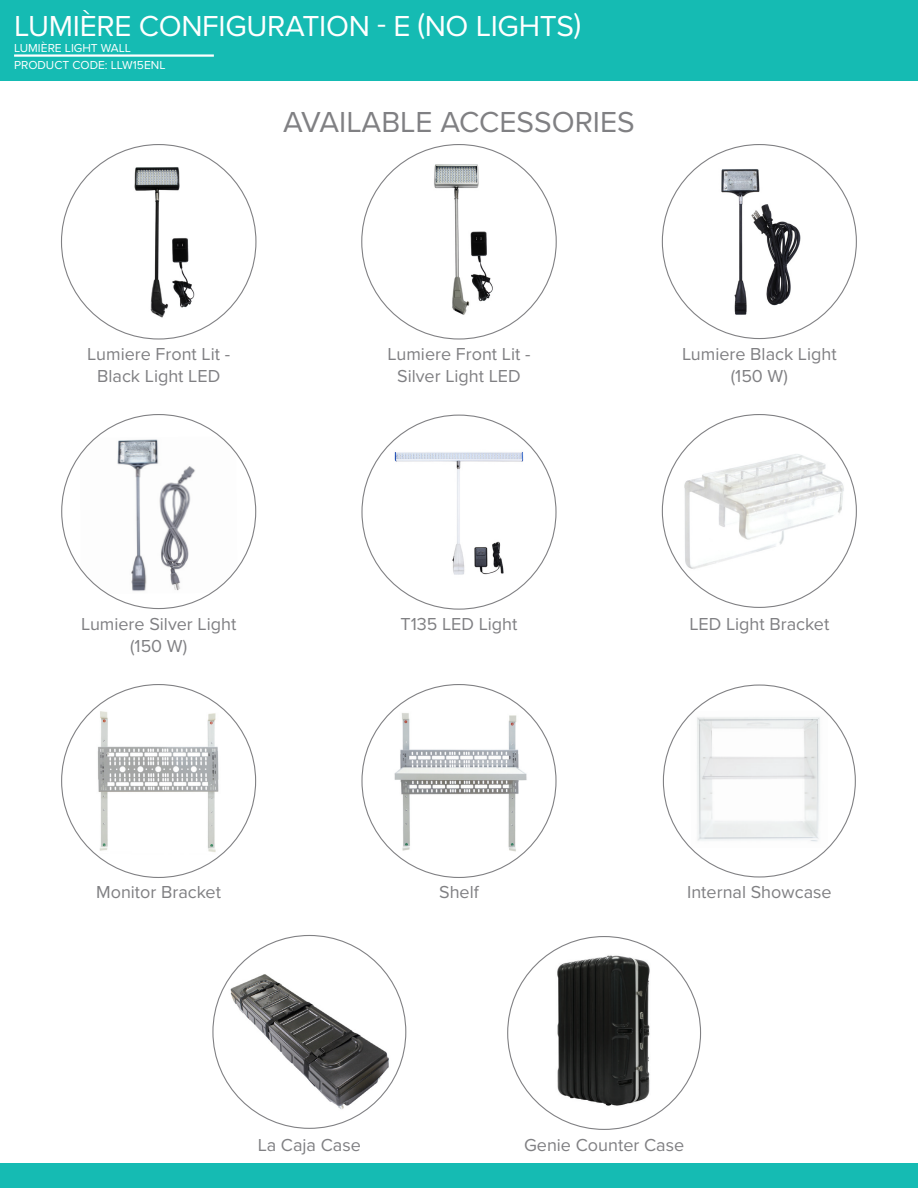
<style>
.page{position:relative;width:918px;height:1188px;background:#fff}
.page>*{position:absolute;margin:0;border:0;box-sizing:border-box;transform-origin:0 0}
.Category_Sub_Title_2{font:30px "Proxima Nova";letter-spacing:-.01em;color:#fff}
.Category_Sub_Title_2-2{font:30px "Proxima Nova";color:#808083}
.t1{font:18px "Proxima Nova";color:#808083}
.top_page_name_regula{font:12px "Proxima Nova";color:#fff}
</style>
<div class="page">
<div style="left:0;top:1164px;width:918px;height:24px;background:#15bbb3"></div>
<div style="left:0;top:0;width:918px;height:81px;background:#15bbb3"></div>
<hr style="left:14px;top:54px;width:200px;height:3px;background:#fff">
<img style="left:81px;top:164px;width:155px;height:155px">
<img style="left:382px;top:162px;width:154px;height:155px">
<img style="left:684px;top:167px;width:150px;height:150px">
<img style="left:672px;top:446px;width:183px;height:130px">
<img style="left:229px;top:972px;width:161px;height:139px">
<img style="left:521px;top:951px;width:158px;height:157px">
<img style="left:80px;top:437px;width:157px;height:157px">
<img style="left:394px;top:451px;width:130px;height:124px">
<img style="left:82px;top:708px;width:147px;height:146px">
<img style="left:691px;top:711px;width:137px;height:137px">
<img style="left:389px;top:712px;width:140px;height:140px">
<p class="Category_Sub_Title_2" style="left:14px;top:8px;width:569px">LUMIÈRE CONFIGURATION - E (NO LIGHTS)</p>
<p class="top_page_name_regula" style="left:14px;top:40px;width:119px">LUMIÈRE LIGHT WALL</p>
<p class="top_page_name_regula" style="left:14px;top:58px;width:153px">PRODUCT CODE: LLW15ENL</p>
<p class="Category_Sub_Title_2-2" style="left:283px;top:105px;width:353px">AVAILABLE ACCESSORIES</p>
<p class="t1" style="left:87px;top:344px;width:144px">Lumiere Front Lit -</p>
<p class="t1" style="left:97px;top:365px;width:125px">Black Light LED</p>
<p class="t1" style="left:388px;top:344px;width:144px">Lumiere Front Lit -</p>
<p class="t1" style="left:397px;top:365px;width:125px">Silver Light LED</p>
<p class="t1" style="left:682px;top:344px;width:156px">Lumiere Black Light</p>
<p class="t1" style="left:731px;top:365px;width:59px">(150 W)</p>
<p class="t1" style="left:81px;top:614px;width:157px">Lumiere Silver Light</p>
<p class="t1" style="left:130px;top:635px;width:59px">(150 W)</p>
<p class="t1" style="left:96px;top:882px;width:126px">Monitor Bracket</p>
<p class="t1" style="left:400px;top:614px;width:119px">T135 LED Light</p>
<p class="t1" style="left:689px;top:614px;width:142px">LED Light Bracket</p>
<p class="t1" style="left:439px;top:882px;width:41px">Shelf</p>
<p class="t1" style="left:687px;top:882px;width:146px">Internal Showcase</p>
<p class="t1" style="left:258px;top:1134px;width:105px">La Caja Case</p>
<p class="t1" style="left:524px;top:1134px;width:162px">Genie Counter Case</p>
</div>
